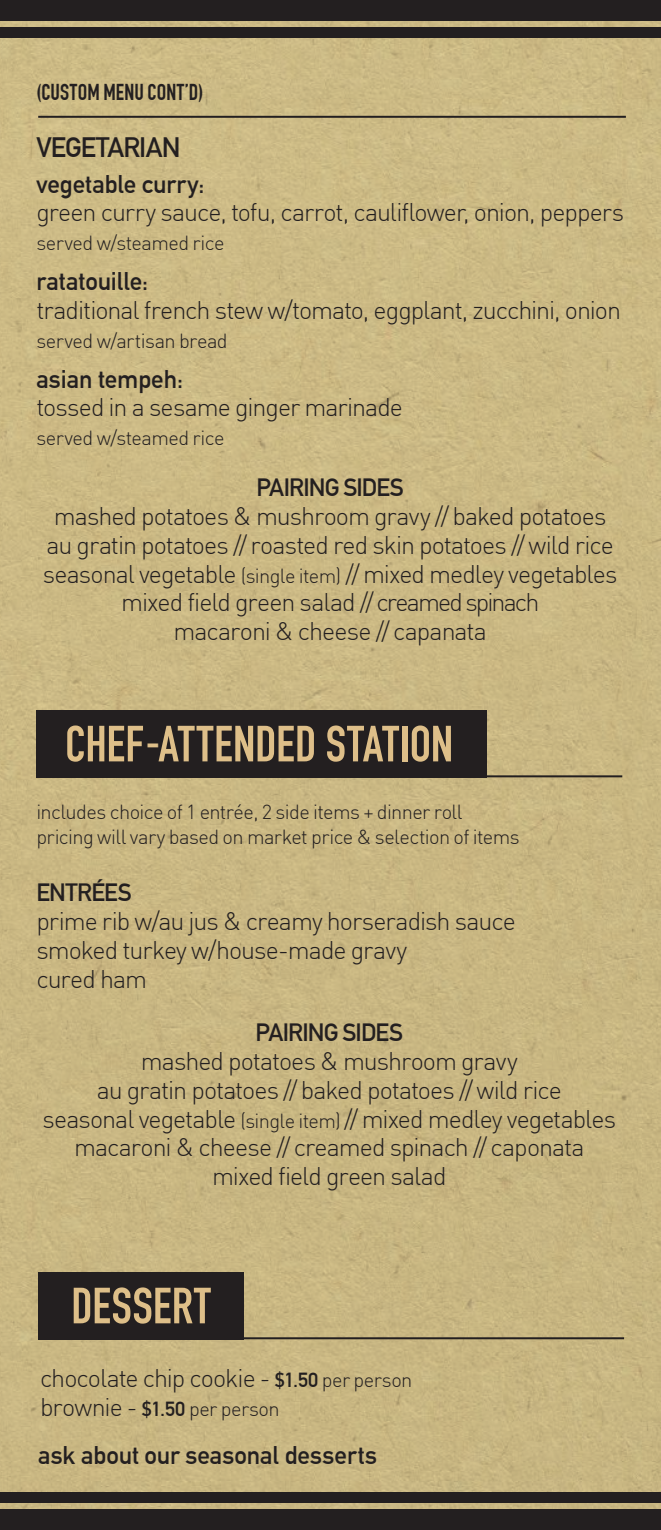
<style>
.page{position:relative;width:661px;height:1530px;background:#fff}
.page>*{position:absolute;margin:0;border:0;box-sizing:border-box;transform-origin:0 0}
.t1{font:700 50px "DIN Condensed";letter-spacing:.005em;color:#debf89}
.t2{font:700 27.5px "DIN Alternate";letter-spacing:-.03em;color:#231f20}
.t3{font:300 25px/28.8px "DIN";letter-spacing:-.04em;color:#231f20;text-align:center}
.t4{font:700 25px "DIN Alternate";letter-spacing:-.005em;color:#231f20}
.t5{font:700 24.5px "DIN Alternate";letter-spacing:-.035em;color:#231f20}
.t6{font:700 22.5px "DIN Condensed";letter-spacing:.005em;color:#231f20}
.t7{font:300 20px/25px "DIN";letter-spacing:-.03em;color:#231f20}
.s1{font-size:20px}
.s2{font-size:35px}
.s3{font-family:"DIN Alternate";font-weight:700;font-size:20px}
.s4{font-size:25px}
.s5{font-family:"DIN Alternate";font-weight:700}
</style>
<div class="page">
<img style="left:0;top:20px;width:660px;height:1490px">
<div style="left:36px;top:710px;width:451px;height:67px;background:#231f20"></div>
<hr style="left:36px;top:775px;width:585px;height:2px;background:#231f20">
<hr style="left:38px;top:116px;width:587px;height:2px;background:#231f20">
<div style="left:0;top:27px;width:660px;height:11px;background:#231f20"></div>
<div style="left:0;top:0;width:660px;height:20px;background:#231f20"></div>
<div style="left:0;top:1492px;width:660px;height:10px;background:#231f20"></div>
<div style="left:0;top:1510px;width:660px;height:20px;background:#231f20"></div>
<div style="left:38px;top:1272px;width:205px;height:67px;background:#231f20"></div>
<hr style="left:38px;top:1337px;width:585px;height:2px;background:#231f20">
<p class="t6" style="left:36px;top:79px;width:168px">(CUSTOM MENU CONT’D)</p>
<p class="t2" style="left:36px;top:126px;width:145px">VEGETARIAN</p>
<p class="t4" style="left:36px;top:165px;width:169px">vegetable curry:</p>
<p class="t3" style="left:36px;top:198px;width:588px">green curry sauce, tofu, carrot, cauliflower, onion, peppers</p>
<p class="t7" style="left:36px;top:230px;width:189px">served w/steamed rice</p>
<p class="t4" style="left:36px;top:262px;width:113px">ratatouille:</p>
<p class="t3" style="left:36px;top:295px;width:585px">traditional french stew w/tomato, eggplant, zucchini, onion</p>
<p class="t7" style="left:36px;top:328px;width:193px">served w/artisan bread</p>
<p class="t4" style="left:36px;top:360px;width:148px">asian tempeh:</p>
<p class="t3" style="left:36px;top:393px;width:368px">tossed in a sesame ginger marinade</p>
<p class="t7" style="left:36px;top:425px;width:189px">served w/steamed rice</p>
<p class="t5" style="left:256px;top:469px;width:149px">PAIRING SIDES</p>
<p class="t3" style="left:43px;top:501px;width:575px">mashed potatoes &amp; mushroom gravy // baked potatoes au gratin potatoes // roasted red skin potatoes // wild rice seasonal vegetable <span class="s1">(single item)</span> // mixed medley vegetables mixed field green salad // creamed spinach<br>macaroni &amp; cheese // capanata</p>
<h1 class="t1" style="left:65px;top:715px;width:389px">CHEF<span class="s2">-</span>ATTENDED STATION</h1>
<p class="t7" style="left:36px;top:799px;width:484px">includes choice of 1 entrée, 2 side items + dinner roll pricing will vary based on market price &amp; selection of items</p>
<p class="t5" style="left:36px;top:874px;width:97px">ENTRÉES</p>
<p class="t3" style="left:36px;top:907px;width:480px;text-align:left">prime rib w/au jus &amp; creamy horseradish sauce smoked turkey w/house-made gravy<br>cured ham</p>
<p class="t5" style="left:255px;top:1014px;width:149px">PAIRING SIDES</p>
<p class="t3" style="left:43px;top:1047px;width:574px">mashed potatoes &amp; mushroom gravy<br>au gratin potatoes // baked potatoes // wild rice<br>seasonal vegetable <span class="s1">(single item)</span> // mixed medley vegetables macaroni &amp; cheese // creamed spinach // caponata mixed field green salad</p>
<h1 class="t1" style="left:71px;top:1276px;width:141px">DESSERT</h1>
<p class="t3" style="left:40px;top:1363px;width:373px">chocolate chip cookie - <span class="s3">$1.50</span> <span class="s1">per person</span></p>
<p class="t7" style="left:40px;top:1396px;width:241px"><span class="s4">brownie -</span> <span class="s5">$1.50</span> per person</p>
<p class="t4" style="left:38px;top:1436px;width:340px">ask about our seasonal desserts</p>
</div>
